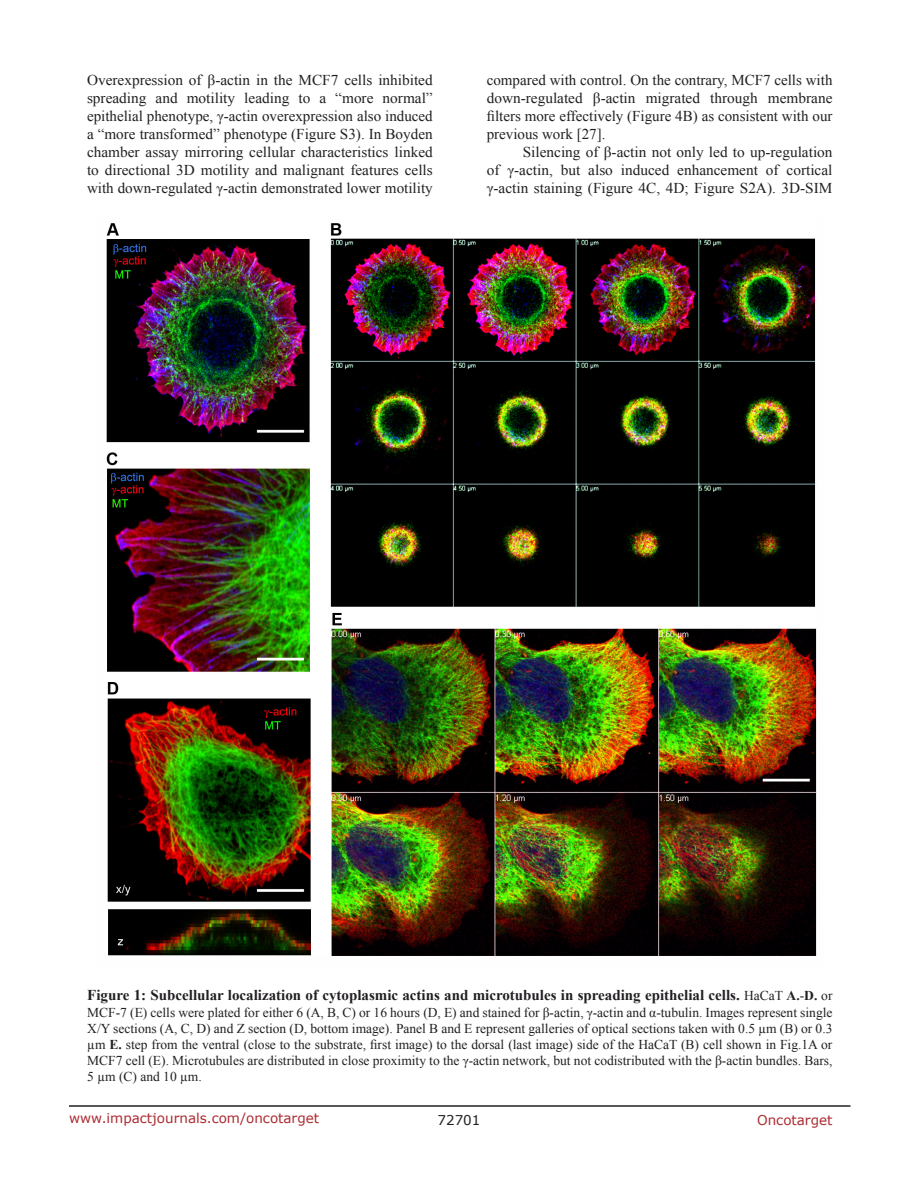
<style>
.page{position:relative;width:918px;height:1188px;background:#fff}
.page>*{position:absolute;margin:0;border:0;box-sizing:border-box;transform-origin:0 0}
.BodyText{font:15px/18px "Times New Roman";color:#221f22;text-align:justify}
.FigureText{font:700 15px "Times New Roman";color:#221f22}
.FigureText-2{font:13.5px/16.2px "Times New Roman";color:#221f22;text-align:justify}
.t1{font:13.5px "Verdana";color:#ac2b31}
.t2{font:13.5px "Verdana";color:#221f22}
.s1{font-weight:400;font-size:13.5px}
.s2{font-size:13.5px}
.s3{font-weight:700}
</style>
<div class="page">
<hr style="left:69px;top:1105px;width:781px;height:2px;background:#231f20">
<img style="left:106px;top:223px;width:711px;height:733px">
<p class="BodyText" style="left:87px;top:71px;width:347px">Overexpression of β-actin in the MCF7 cells inhibited spreading and motility leading to a “more normal” epithelial phenotype, γ-actin overexpression also induced a “more transformed” phenotype (Figure S3). In Boyden chamber assay mirroring cellular characteristics linked to directional 3D motility and malignant features cells with down-regulated γ-actin demonstrated lower motility</p>
<p class="BodyText" style="left:487px;top:71px;width:347px">compared with control. On the contrary, MCF7 cells with down-regulated β-actin migrated through membrane filters more effectively (Figure 4B) as consistent with our previous work [27].</p>
<p class="BodyText" style="left:487px;top:143px;width:347px;text-indent:36px">Silencing of β-actin not only led to up-regulation of γ-actin, but also induced enhancement of cortical γ-actin staining (Figure 4C, 4D; Figure S2A). 3D-SIM</p>
<p class="FigureText" style="left:87px;top:985px;width:747px">Figure 1: Subcellular localization of cytoplasmic actins and microtubules in spreading epithelial cells. <span class="s1">HaCaT</span> <span class="s2">A.</span><span class="s1">-</span><span class="s2">D.</span> <span class="s1">or</span></p>
<p class="FigureText-2" style="left:87px;top:1004px;width:747px">MCF-7 (E) cells were plated for either 6 (A, B, C) or 16 hours (D, E) and stained for β-actin, γ-actin and α-tubulin. Images represent single X/Y sections (A, C, D) and Z section (D, bottom image). Panel B and E represent galleries of optical sections taken with 0.5 µm (B) or 0.3 µm <span class="s3">E.</span> step from the ventral (close to the substrate, first image) to the dorsal (last image) side of the HaCaT (B) cell shown in Fig.1A or MCF7 cell (E). Microtubules are distributed in close proximity to the γ-actin network, but not codistributed with the β-actin bundles. Bars, 5 µm (C) and 10 µm.</p>
<p class="t1" style="left:69px;top:1109px;width:252px">www.impactjournals.com/oncotarget</p>
<p class="t2" style="left:438px;top:1111px;width:44px">72701</p>
<p class="t1" style="left:757px;top:1111px;width:77px">Oncotarget</p>
</div>
